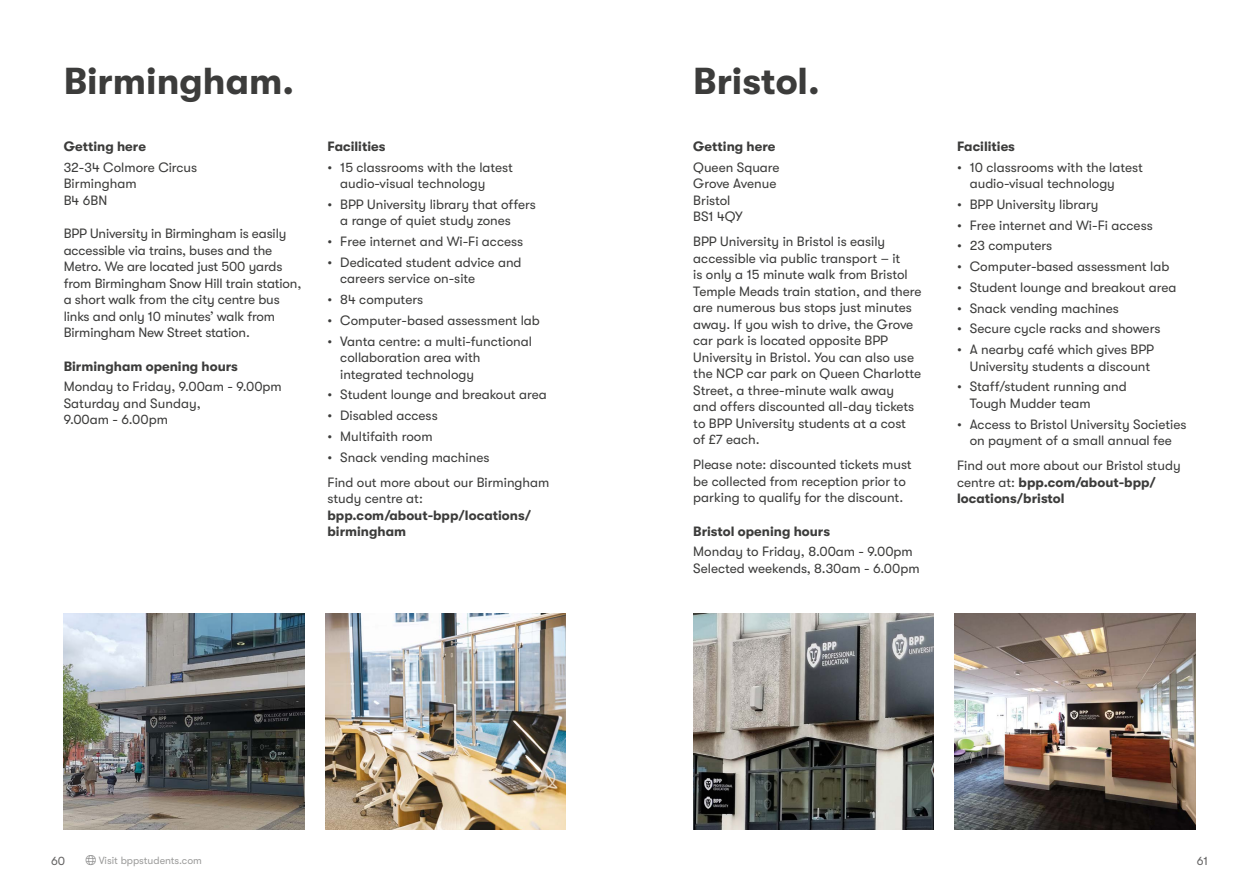
<style>
.page{position:relative;width:1259px;height:893px;background:#fff}
.page>*{position:absolute;margin:0;border:0;box-sizing:border-box;transform-origin:0 0}
.t1{font:700 37.5px "GT Walsheim";color:#3c3c3b}
.t2{font:13.5px/16.5px "GT Walsheim";color:#3c3c3b}
.t3{font:700 13.5px/16.5px "GT Walsheim";color:#3c3c3b}
.t4{font:12px "GT Walsheim";color:#646363}
.t5{font:10.5px "GT Walsheim";color:#9d9d9c}
.s1{font-weight:700}
.s2{color:#878787}
</style>
<div class="page">
<img style="left:64px;top:614px;width:240px;height:215px">
<img style="left:325px;top:614px;width:241px;height:215px">
<img style="left:693px;top:614px;width:240px;height:215px">
<img style="left:955px;top:614px;width:240px;height:215px">
<h1 class="t1" style="left:64px;top:60px;width:232px">Birmingham.</h1>
<h1 class="t1" style="left:693px;top:60px;width:128px">Bristol.</h1>
<p class="t3" style="left:64px;top:138px;width:84px">Getting here</p>
<p class="t2" style="left:64px;top:159px;width:135px">32-34 Colmore Circus<br>Birmingham<br>B4 6BN</p>
<p class="t2" style="left:64px;top:225px;width:239px">BPP University in Birmingham is easily accessible via trains, buses and the Metro. We are located just 500 yards from Birmingham Snow Hill train station, a short walk from the city centre bus links and only 10 minutes’ walk from Birmingham New Street station.</p>
<p class="t3" style="left:64px;top:358px;width:176px">Birmingham opening hours</p>
<p class="t2" style="left:64px;top:379px;width:219px">Monday to Friday, 9.00am - 9.00pm<br>Saturday and Sunday,<br>9.00am - 6.00pm</p>
<p class="t3" style="left:327px;top:138px;width:59px">Facilities</p>
<p class="t2" style="left:340px;top:159px;width:174px;text-indent:-13px">• 15 classrooms with the latest audio-visual technology</p>
<p class="t2" style="left:340px;top:196px;width:197px;text-indent:-13px">• BPP University library that offers a range of quiet study zones</p>
<p class="t2" style="left:327px;top:233px;width:197px">• Free internet and Wi-Fi access</p>
<p class="t2" style="left:340px;top:254px;width:183px;text-indent:-13px">• Dedicated student advice and careers service on-site</p>
<p class="t2" style="left:327px;top:291px;width:97px">• 84 computers</p>
<p class="t2" style="left:327px;top:312px;width:214px">• Computer-based assessment lab</p>
<p class="t2" style="left:340px;top:333px;width:193px;text-indent:-13px">• Vanta centre: a multi-functional collaboration area with integrated technology</p>
<p class="t2" style="left:327px;top:386px;width:221px">• Student lounge and breakout area</p>
<p class="t2" style="left:327px;top:407px;width:112px">• Disabled access</p>
<p class="t2" style="left:327px;top:428px;width:107px">• Multifaith room</p>
<p class="t2" style="left:327px;top:444px;width:223px;line-height:25px">• Snack vending machines<br>Find out more about our Birmingham</p>
<p class="t2" style="left:327px;top:490px;width:97px">study centre at:</p>
<p class="t3" style="left:327px;top:507px;width:205px">bpp.com/about-bpp/locations/ birmingham</p>
<p class="t3" style="left:693px;top:138px;width:84px">Getting here</p>
<p class="t2" style="left:693px;top:159px;width:88px">Queen Square<br>Grove Avenue<br>Bristol<br>BS1 4QY</p>
<p class="t2" style="left:693px;top:233px;width:230px">BPP University in Bristol is easily accessible via public transport – it<br>is only a 15 minute walk from Bristol Temple Meads train station, and there are numerous bus stops just minutes away. If you wish to drive, the Grove car park is located opposite BPP University in Bristol. You can also use the NCP car park on Queen Charlotte Street, a three-minute walk away<br>and offers discounted all-day tickets to BPP University students at a cost<br>of £7 each.</p>
<p class="t2" style="left:693px;top:456px;width:220px">Please note: discounted tickets must be collected from reception prior to parking to qualify for the discount.</p>
<p class="t3" style="left:693px;top:523px;width:138px">Bristol opening hours</p>
<p class="t2" style="left:693px;top:544px;width:228px">Monday to Friday, 8.00am - 9.00pm<br>Selected weekends, 8.30am - 6.00pm</p>
<p class="t3" style="left:957px;top:138px;width:59px">Facilities</p>
<p class="t2" style="left:969px;top:159px;width:175px;text-indent:-13px">• 10 classrooms with the latest audio-visual technology</p>
<p class="t2" style="left:957px;top:196px;width:143px">• BPP University library</p>
<p class="t2" style="left:957px;top:217px;width:197px">• Free internet and Wi-Fi access</p>
<p class="t2" style="left:957px;top:238px;width:97px">• 23 computers</p>
<p class="t2" style="left:957px;top:258px;width:214px">• Computer-based assessment lab</p>
<p class="t2" style="left:957px;top:279px;width:221px">• Student lounge and breakout area</p>
<p class="t2" style="left:957px;top:300px;width:163px">• Snack vending machines</p>
<p class="t2" style="left:957px;top:321px;width:205px">• Secure cycle racks and showers</p>
<p class="t2" style="left:957px;top:341px;width:199px;text-align:right">• A nearby café which gives BPP<br>University students a discount</p>
<p class="t2" style="left:969px;top:379px;width:159px;text-indent:-13px">• Staff/student running and<br>Tough Mudder team</p>
<p class="t2" style="left:957px;top:416px;width:231px;text-align:center">• Access to Bristol University Societies on payment of a small annual fee</p>
<p class="t2" style="left:957px;top:457px;width:225px">Find out more about our Bristol study centre at: <span class="s1">bpp.com/about-bpp/ locations/bristol</span></p>
<p class="t4" style="left:51px;top:854px;width:16px">60</p>
<p class="t5" style="left:86px;top:855px;width:118px"><span class="s2">●□</span> Visit bppstudents.com</p>
<p class="t4" style="left:1196px;top:854px;width:13px">61</p>
</div>
